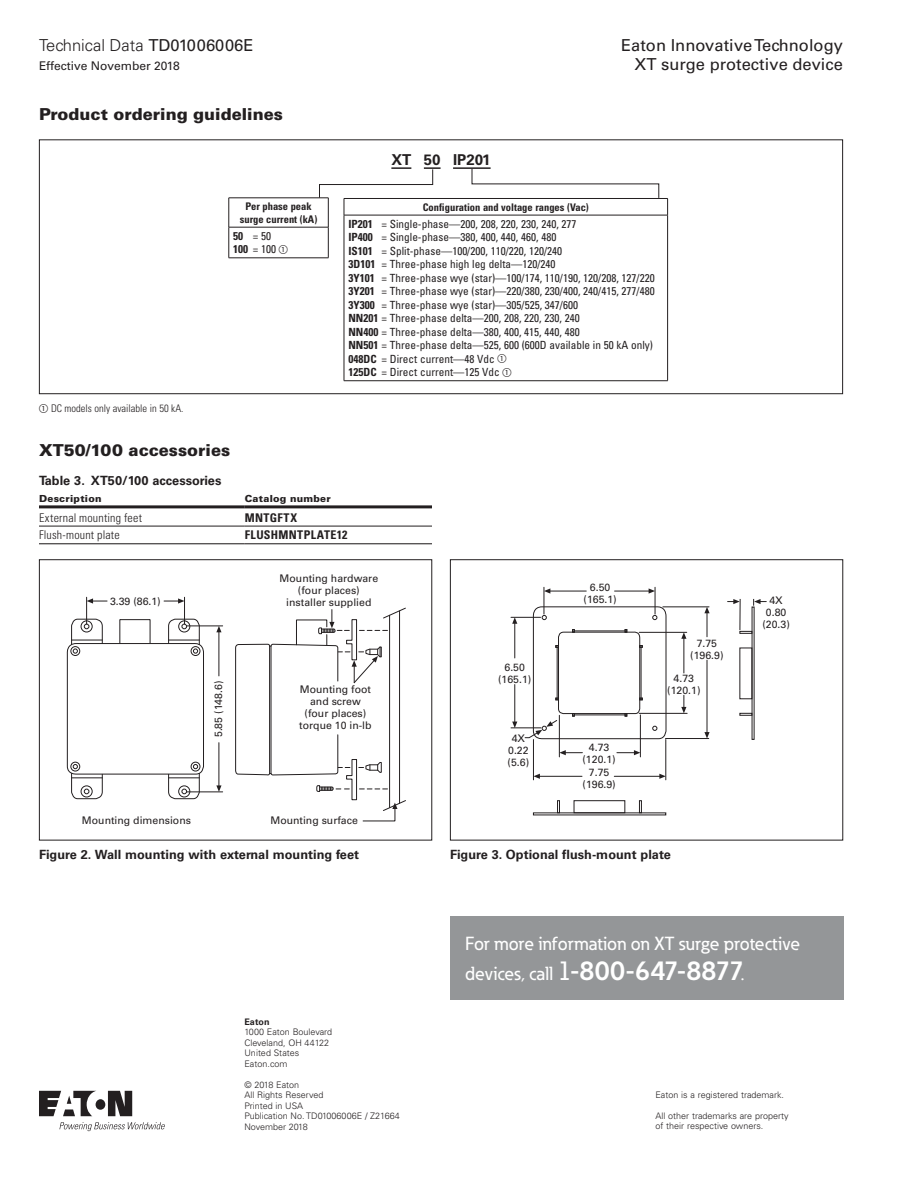
<style>
.page{position:relative;width:918px;height:1188px;background:#fff}
.page>*{position:absolute;margin:0;border:0;box-sizing:border-box;transform-origin:0 0}
.t1{font:500 18.75px/30px "Eaton";color:#fff}
.t2{font:16.5px/18.8px "Univers LT Std";color:#231f20;text-align:right}
.t3{font:900 16.5px "Univers LT Std";color:#231f20}
.t4{font:300 16.5px "Univers LT Std";color:#231f20}
.t5{font:700 15px "Univers LT Std";color:#231f20}
.t6{font:700 12.75px "Univers LT Std";color:#231f20}
.t7{font:300 condensed 12px "Univers LT Std";letter-spacing:.015em;color:#231f20}
.t8{font:700 condensed 12px "Univers LT Std";letter-spacing:.03em;color:#231f20}
.t9{font:12px "Univers LT Std";color:#231f20}
.t10{font:condensed 11.25px/13.5px "Univers LT Std";color:#231f20}
.t11{font:10.5px/12px "Univers LT Std";color:#231f20;text-align:center}
.t12{font:700 condensed 10.5px/12.8px "Univers LT Std";color:#231f20;text-align:center}
.t13{font:300 condensed 10.5px "Univers LT Std";color:#231f20}
.t14{font:900 9.75px "Univers LT Std";letter-spacing:.025em;color:#231f20}
.t15{font:300 9px/10.5px "Univers LT Std";color:#231f20}
.t16{font:700 9px "Univers LT Std";color:#231f20}
.s1{font-weight:400}
.s2{font-weight:700}
.s3{font-family:"European Pi One";font-stretch:normal;font-size:9px}
.s4{font-family:"European Pi One";font-weight:400;font-stretch:normal;font-size:9px}
.s5{font-size:27px}
.s6{font-weight:700;font-size:27px}
</style>
<div class="page">
<svg style="left:39px;top:1091px;width:93px;height:25px"></svg>
<svg style="left:59px;top:1122px;width:106px;height:9px"></svg>
<hr style="left:39px;top:505px;width:206px;height:3px;background:#231f20">
<hr style="left:245px;top:505px;width:187px;height:3px;background:#231f20">
<hr style="left:39px;top:526px;width:206px;height:1px;background:#231f20">
<hr style="left:245px;top:526px;width:187px;height:1px;background:#231f20">
<hr style="left:39px;top:543px;width:206px;height:1px;background:#231f20">
<hr style="left:245px;top:543px;width:187px;height:1px;background:#231f20">
<hr style="left:187px;top:626px;width:36px;height:1px;background:#231f20">
<hr style="left:219px;top:630px;width:1px;height:46px;background:#231f20">
<svg style="left:216px;top:626px;width:6px;height:6px"></svg>
<hr style="left:187px;top:792px;width:36px;height:1px;background:#231f20">
<hr style="left:219px;top:743px;width:1px;height:45px;background:#231f20">
<svg style="left:216px;top:785px;width:6px;height:7px"></svg>
<svg style="left:67px;top:597px;width:137px;height:202px"></svg>
<div style="left:70px;top:762px;width:10px;height:9px;border:1px solid #231f20;border-radius:50%"></div>
<svg style="left:235px;top:607px;width:171px;height:214px"></svg>
<div style="left:39px;top:559px;width:393px;height:281px;border:1px solid #231f20"></div>
<hr style="left:663px;top:607px;width:46px;height:1px;background:#231f20">
<svg style="left:704px;top:607px;width:6px;height:30px"></svg>
<hr style="left:665px;top:738px;width:44px;height:1px;background:#231f20">
<hr style="left:707px;top:660px;width:1px;height:74px;background:#231f20">
<svg style="left:704px;top:732px;width:6px;height:7px"></svg>
<hr style="left:639px;top:632px;width:48px;height:1px;background:#231f20">
<hr style="left:684px;top:637px;width:1px;height:36px;background:#231f20">
<svg style="left:681px;top:632px;width:5px;height:7px"></svg>
<hr style="left:639px;top:713px;width:48px;height:1px;background:#231f20">
<svg style="left:681px;top:695px;width:5px;height:18px"></svg>
<hr style="left:511px;top:617px;width:30px;height:1px;background:#231f20">
<hr style="left:515px;top:621px;width:1px;height:37px;background:#231f20">
<svg style="left:512px;top:617px;width:5px;height:7px"></svg>
<hr style="left:511px;top:728px;width:30px;height:1px;background:#231f20">
<hr style="left:515px;top:685px;width:1px;height:39px;background:#231f20">
<svg style="left:512px;top:722px;width:5px;height:6px"></svg>
<hr style="left:533px;top:740px;width:1px;height:40px;background:#231f20">
<hr style="left:538px;top:776px;width:44px;height:1px;background:#231f20">
<svg style="left:534px;top:774px;width:6px;height:5px"></svg>
<hr style="left:666px;top:740px;width:1px;height:40px;background:#231f20">
<hr style="left:614px;top:776px;width:48px;height:1px;background:#231f20">
<svg style="left:659px;top:774px;width:7px;height:5px"></svg>
<svg style="left:557px;top:800px;width:3px;height:13px"></svg>
<div style="left:574px;top:800px;width:51px;height:13px;border:1px solid #231f20"></div>
<svg style="left:639px;top:800px;width:3px;height:13px"></svg>
<div style="left:752px;top:607px;width:2px;height:133px;border:1px solid #231f20"></div>
<svg style="left:739px;top:713px;width:13px;height:3px"></svg>
<div style="left:739px;top:648px;width:13px;height:51px;border:1px solid #231f20"></div>
<svg style="left:739px;top:631px;width:13px;height:3px"></svg>
<hr style="left:559px;top:715px;width:1px;height:42px;background:#231f20">
<svg style="left:559px;top:750px;width:23px;height:5px"></svg>
<hr style="left:640px;top:715px;width:1px;height:42px;background:#231f20">
<svg style="left:617px;top:750px;width:23px;height:5px"></svg>
<svg style="left:728px;top:599px;width:12px;height:5px"></svg>
<svg style="left:753px;top:599px;width:13px;height:7px"></svg>
<hr style="left:740px;top:599px;width:1px;height:31px;background:#231f20">
<svg style="left:525px;top:587px;width:142px;height:152px"></svg>
<div style="left:450px;top:559px;width:393px;height:281px;border:1px solid #231f20"></div>
<hr style="left:453px;top:167px;width:38px;height:2px;background:#231f20">
<hr style="left:229px;top:198px;width:99px;height:1px;background:#231f20">
<svg style="left:229px;top:198px;width:1px;height:29px"></svg>
<hr style="left:229px;top:227px;width:99px;height:1px;background:#231f20">
<hr style="left:229px;top:227px;width:1px;height:31px;background:#231f20">
<hr style="left:328px;top:227px;width:1px;height:31px;background:#231f20">
<hr style="left:229px;top:258px;width:99px;height:1px;background:#231f20">
<hr style="left:344px;top:198px;width:324px;height:1px;background:#231f20">
<svg style="left:667px;top:199px;width:1px;height:16px"></svg>
<hr style="left:344px;top:215px;width:324px;height:1px;background:#231f20">
<hr style="left:344px;top:215px;width:1px;height:166px;background:#231f20">
<hr style="left:667px;top:215px;width:1px;height:166px;background:#231f20">
<hr style="left:344px;top:380px;width:324px;height:1px;background:#231f20">
<svg style="left:319px;top:167px;width:122px;height:60px"></svg>
<svg style="left:471px;top:168px;width:189px;height:30px"></svg>
<div style="left:39px;top:139px;width:804px;height:255px;border:1px solid #231f20"></div>
<div style="left:450px;top:916px;width:393px;height:84px;background:#949698"></div>
<h2 class="t4" style="left:39px;top:35px;width:216px">Technical Data <span class="s1">TD01006006E</span></h2>
<p class="t9" style="left:39px;top:59px;width:142px">Effective November 2018</p>
<h2 class="t3" style="left:39px;top:104px;width:246px">Product ordering guidelines</h2>
<p class="t12" style="left:240px;top:200px;width:79px">Per phase peak surge current (kA)</p>
<p class="t10" style="left:233px;top:229px;width:56px"><span class="s2">50</span> = 50<br><span class="s2">100</span> = 100 <span class="s3">A</span></p>
<h3 class="t5" style="left:391px;top:151px;width:101px">XT 50 IP201</h3>
<h2 class="t2" style="left:621px;top:36px;width:223px">Eaton Innovative Technology<br>XT surge protective device</h2>
<p class="t12" style="left:423px;top:200px;width:168px">Configuration and voltage ranges (Vac)</p>
<p class="t10" style="left:348px;top:217px;width:308px"><span class="s2">IP201</span> = Single-phase—200, 208, 220, 230, 240, 277<br><span class="s2">IP400</span> = Single-phase—380, 400, 440, 460, 480<br><span class="s2">IS101</span> = Split-phase—100/200, 110/220, 120/240<br><span class="s2">3D101</span> = Three-phase high leg delta—120/240<br><span class="s2">3Y101</span> = Three-phase wye (star)—100/174, 110/190, 120/208, 127/220<br><span class="s2">3Y201</span> = Three-phase wye (star)—220/380, 230/400, 240/415, 277/480<br><span class="s2">3Y300</span> = Three-phase wye (star)—305/525, 347/600<br><span class="s2">NN201</span> = Three-phase delta—200, 208, 220, 230, 240<br><span class="s2">NN400</span> = Three-phase delta—380, 400, 415, 440, 480<br><span class="s2">NN501</span> = Three-phase delta—525, 600 (600D available in 50 kA only)<br><span class="s2">048DC</span> = Direct current—48 Vdc <span class="s3">A<br></span><span class="s2">125DC</span> = Direct current—125 Vdc <span class="s3">A</span></p>
<p class="t13" style="left:39px;top:402px;width:146px"><span class="s4">A</span> DC models only available in 50 kA.</p>
<h2 class="t3" style="left:39px;top:439px;width:193px">XT50/100 accessories</h2>
<p class="t6" style="left:39px;top:473px;width:184px">Table 3. XT50/100 accessories</p>
<p class="t14" style="left:39px;top:493px;width:64px">Description</p>
<p class="t14" style="left:245px;top:493px;width:88px">Catalog number</p>
<p class="t7" style="left:39px;top:510px;width:105px">External mounting feet</p>
<p class="t8" style="left:245px;top:510px;width:54px">MNTGFTX</p>
<p class="t7" style="left:39px;top:528px;width:82px">Flush-mount plate</p>
<p class="t8" style="left:245px;top:528px;width:104px">FLUSHMNTPLATE12</p>
<p class="t11" style="left:110px;top:595px;width:52px">3.39 (86.1)</p>
<p class="t11" style="left:213px;top:737px;width:58px;rotate:-90deg">5.85 (148.6)</p>
<p class="t11" style="left:280px;top:572px;width:100px">Mounting hardware (four places) installer supplied</p>
<p class="t11" style="left:299px;top:684px;width:74px">Mounting foot and screw (four places) torque 10 in-lb</p>
<p class="t11" style="left:82px;top:814px;width:111px">Mounting dimensions</p>
<p class="t11" style="left:270px;top:814px;width:89px">Mounting surface</p>
<p class="t6" style="left:39px;top:847px;width:322px">Figure 2. Wall mounting with external mounting feet</p>
<p class="t11" style="left:498px;top:661px;width:35px">6.50 (165.1)</p>
<p class="t11" style="left:508px;top:732px;width:23px">4X<br>0.22 (5.6)</p>
<p class="t11" style="left:584px;top:582px;width:35px">6.50 (165.1)</p>
<p class="t11" style="left:582px;top:741px;width:35px">4.73 (120.1)</p>
<p class="t11" style="left:583px;top:766px;width:35px">7.75 (196.9)</p>
<p class="t11" style="left:690px;top:637px;width:35px">7.75 (196.9)</p>
<p class="t11" style="left:667px;top:673px;width:35px">4.73 (120.1)</p>
<p class="t6" style="left:450px;top:847px;width:222px">Figure 3. Optional flush-mount plate</p>
<p class="t11" style="left:762px;top:594px;width:29px">4X<br>0.80 (20.3)</p>
<h1 class="t1" style="left:465px;top:928px;width:337px">For more information on XT surge protective devices, call <span class="s5">1</span><span class="s6">-800-647-8877</span>.</h1>
<p class="t16" style="left:244px;top:1016px;width:27px">Eaton</p>
<p class="t15" style="left:244px;top:1027px;width:89px">1000 Eaton Boulevard<br>Cleveland, OH 44122<br>United States<br>Eaton. com</p>
<p class="t15" style="left:244px;top:1079px;width:157px">© 2018 Eaton<br>All Rights Reserved<br>Printed in USA<br>Publication No. TD01006006E / Z21664<br>November 2018</p>
<p class="t15" style="left:656px;top:1090px;width:130px">Eaton is a registered trademark.</p>
<p class="t15" style="left:656px;top:1111px;width:135px">All other trademarks are property of their respective owners.</p>
</div>
